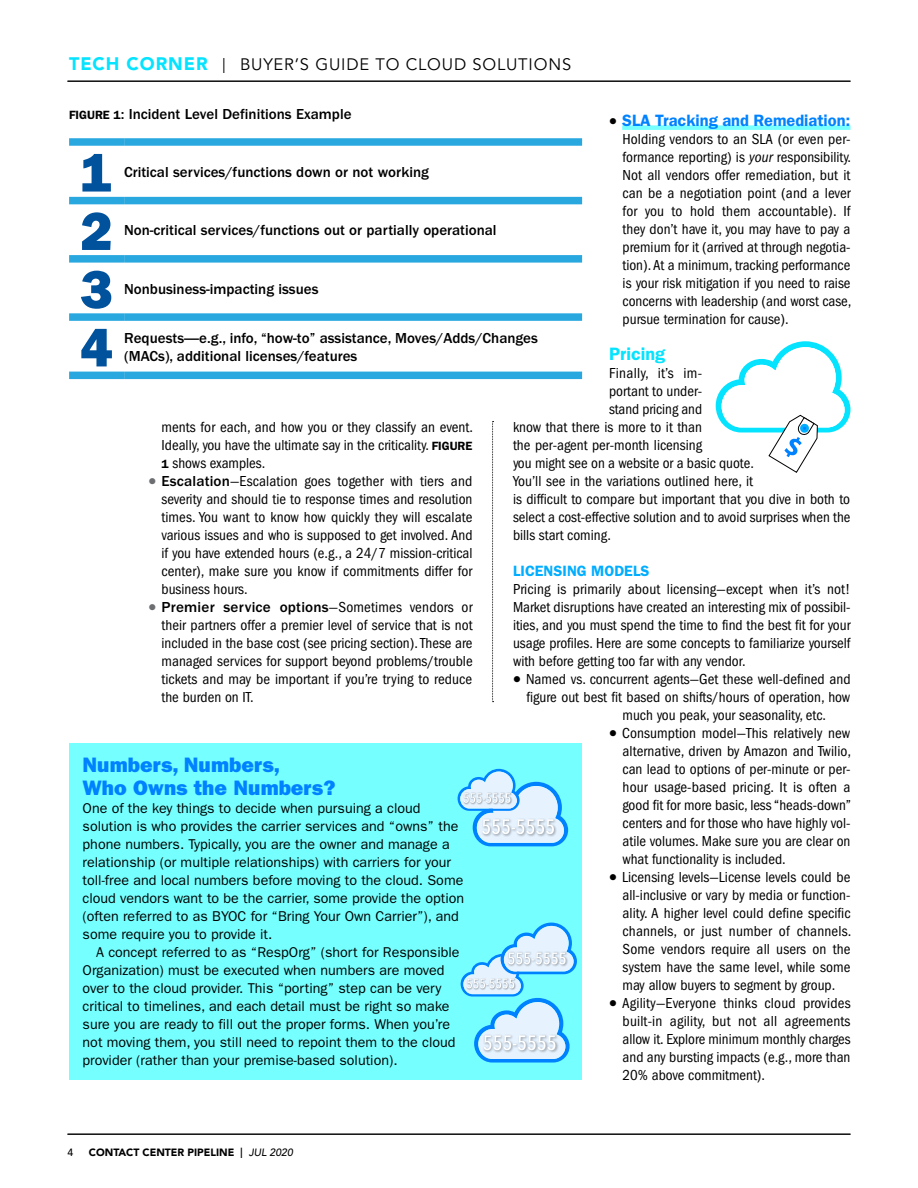
<style>
.page{position:relative;width:918px;height:1188px;background:#fff}
.page>*{position:absolute;margin:0;border:0;box-sizing:border-box;transform-origin:0 0}
.t1{font:800 54px "Franklin Gothic";color:#00529c}
.t2{font:800 21px/22.5px "Franklin Gothic";color:#0082ff}
.t3{font:900 18px "Avenir";letter-spacing:.05em;color:#05e3ff}
.t4{font:600 18px "Franklin Gothic";color:#05e3ff}
.t5{font:16.5px "Avenir";letter-spacing:.05em;color:#000}
.t6{font:600 16.5px "Franklin Gothic";color:#0082ff}
.t7{font:condensed 15px/18px "Franklin Gothic";color:#000;text-align:justify}
.t8{font:500 15px/18px "Franklin Gothic";color:#000}
.t9{font:condensed 15px "Franklin Gothic";letter-spacing:.02em;color:#000}
.t10{font:600 15px "Franklin Gothic";color:#00adff}
.t11{font:14.25px/18px "Franklin Gothic";color:#000}
.t12{font:900 10.5px "Avenir";color:#000}
.t13{font:500 10.5px "Avenir";color:#000}
.s1{font-weight:600;font-size:12px}
.s2{font-style:italic}
.s3{font-weight:600;font-stretch:normal;font-size:12px}
.s4{font-weight:500;font-stretch:normal}
.s5{font-weight:500;font-style:italic}
</style>
<div class="page">
<hr style="left:68px;top:1134px;width:782px;height:1px;background:#000">
<svg style="left:492px;top:421px;width:2px;height:281px"></svg>
<hr style="left:68px;top:81px;width:782px;height:1px;background:#000">
<div style="left:622px;top:125px;width:229px;height:5px;background:#75ffff"></div>
<div style="left:69px;top:743px;width:513px;height:337px;background:#75ffff"></div>
<svg style="left:716px;top:341px;width:135px;height:132px"></svg>
<svg style="left:458px;top:769px;width:110px;height:77px"></svg>
<svg style="left:461px;top:923px;width:116px;height:140px"></svg>
<div style="left:69px;top:138px;width:55px;height:8px;background:#29a8e0"></div>
<div style="left:124px;top:138px;width:458px;height:8px;background:#29a8e0"></div>
<div style="left:69px;top:197px;width:55px;height:7px;background:#29a8e0"></div>
<div style="left:124px;top:197px;width:458px;height:7px;background:#29a8e0"></div>
<div style="left:69px;top:255px;width:55px;height:8px;background:#29a8e0"></div>
<div style="left:124px;top:255px;width:458px;height:8px;background:#29a8e0"></div>
<div style="left:69px;top:313px;width:55px;height:8px;background:#29a8e0"></div>
<div style="left:124px;top:313px;width:458px;height:8px;background:#29a8e0"></div>
<div style="left:69px;top:372px;width:55px;height:7px;background:#29a8e0"></div>
<div style="left:124px;top:372px;width:458px;height:7px;background:#29a8e0"></div>
<p class="t3" style="left:69px;top:53px;width:140px">TECH CORNER</p>
<p class="t5" style="left:240px;top:54px;width:333px">BUYER’S GUIDE TO CLOUD SOLUTIONS</p>
<p class="t8" style="left:69px;top:105px;width:284px"><span class="s1">FIGURE 1</span>: Incident Level Definitions Example</p>
<h1 class="t1" style="left:80px;top:141px;width:34px">1</h1>
<p class="t6" style="left:622px;top:111px;width:230px">SLA Tracking and Remediation:</p>
<p class="t7" style="left:623px;top:130px;width:230px">Holding vendors to an SLA (or even per&shy;formance reporting) is <span class="s2">your</span> responsibility.<br>Not all vendors offer remediation, but it can be a negotiation point (and a lever for you to hold them accountable). If they don’t have it, you may have to pay a premium for it (arrived at through negotia&shy;tion). At a minimum, tracking performance is your risk mitigation if you need to raise concerns with leadership (and worst case, pursue termination for cause).</p>
<p class="t4" style="left:609px;top:343px;width:58px">Pricing</p>
<p class="t9" style="left:609px;top:365px;width:94px">Finally, it’s im-</p>
<p class="t7" style="left:609px;top:382px;width:95px">portant to under-</p>
<p class="t7" style="left:609px;top:400px;width:95px">stand pricing and</p>
<p class="t7" style="left:513px;top:418px;width:191px">know that there is more to it than</p>
<p class="t7" style="left:513px;top:436px;width:191px">the per-agent per-month licensing</p>
<p class="t7" style="left:513px;top:454px;width:242px">you might see on a website or a basic quote.</p>
<p class="t7" style="left:513px;top:472px;width:242px">You’ll see in the variations outlined here, it</p>
<p class="t7" style="left:513px;top:490px;width:339px">is difficult to compare but important that you dive in both to</p>
<p class="t7" style="left:513px;top:508px;width:339px">select a cost-effective solution and to avoid surprises when the</p>
<p class="t7" style="left:513px;top:526px;width:99px">bills start coming.</p>
<p class="t10" style="left:513px;top:562px;width:138px">LICENSING MODELS</p>
<p class="t7" style="left:513px;top:580px;width:339px">Pricing is primarily about licensing—except when it’s not!<br>Market disruptions have created an interesting mix of possibil&shy;ities, and you must spend the time to find the best fit for your usage profiles. Here are some concepts to familiarize yourself with before getting too far with any vendor.</p>
<p class="t7" style="left:526px;top:670px;width:326px">Named vs. concurrent agents—Get these well-defined and</p>
<p class="t7" style="left:527px;top:688px;width:325px">figure out best fit based on shifts/hours of operation, how</p>
<p class="t7" style="left:623px;top:706px;width:205px">much you peak, your seasonality, etc.</p>
<p class="t7" style="left:622px;top:724px;width:230px">Consumption model—This relatively new</p>
<p class="t7" style="left:623px;top:742px;width:230px">alternative, driven by Amazon and Twilio,</p>
<p class="t7" style="left:623px;top:760px;width:229px">can lead to options of per-minute or per-</p>
<p class="t7" style="left:623px;top:778px;width:229px">hour usage-based pricing. It is often a</p>
<p class="t7" style="left:623px;top:796px;width:230px">good fit for more basic, less “heads-down”</p>
<p class="t7" style="left:623px;top:814px;width:229px">centers and for those who have highly vol-</p>
<p class="t7" style="left:623px;top:832px;width:229px">atile volumes. Make sure you are clear on</p>
<p class="t7" style="left:623px;top:850px;width:165px">what functionality is included.</p>
<p class="t7" style="left:622px;top:868px;width:230px">Licensing levels—License levels could be</p>
<p class="t7" style="left:623px;top:886px;width:229px">all-inclusive or vary by media or function-</p>
<p class="t7" style="left:623px;top:904px;width:229px">ality. A higher level could define specific</p>
<p class="t7" style="left:623px;top:922px;width:230px">channels, or just number of channels.</p>
<p class="t7" style="left:623px;top:940px;width:229px">Some vendors require all users on the</p>
<p class="t7" style="left:623px;top:958px;width:229px">system have the same level, while some</p>
<p class="t7" style="left:623px;top:976px;width:214px">may allow buyers to segment by group.</p>
<p class="t7" style="left:622px;top:994px;width:230px">Agility—Everyone thinks cloud provides</p>
<p class="t7" style="left:623px;top:1012px;width:229px">built-in agility, but not all agreements</p>
<p class="t7" style="left:623px;top:1030px;width:230px">allow it. Explore minimum monthly charges</p>
<p class="t7" style="left:623px;top:1048px;width:229px">and any bursting impacts (e.g., more than</p>
<p class="t7" style="left:623px;top:1066px;width:144px">20% above commitment).</p>
<p class="t8" style="left:124px;top:163px;width:306px">Critical services/functions down or not working</p>
<h1 class="t1" style="left:80px;top:200px;width:34px">2</h1>
<p class="t8" style="left:124px;top:222px;width:374px">Non-critical services/functions out or partially operational</p>
<h1 class="t1" style="left:80px;top:258px;width:34px">3</h1>
<p class="t8" style="left:124px;top:280px;width:196px">Nonbusiness-impacting issues</p>
<h1 class="t1" style="left:80px;top:316px;width:34px">4</h1>
<p class="t8" style="left:124px;top:329px;width:415px">Requests—e.g., info, “how-to” assistance, Moves/Adds/Changes (MACs), additional licenses/features</p>
<p class="t7" style="left:162px;top:418px;width:313px;text-align:left">ments for each, and how you or they classify an event.<br>Ideally, you have the ultimate say in the criticality. <span class="s3">FIGURE 1</span> shows examples.<br><span class="s4">Escalation</span>—Escalation goes together with tiers and severity and should tie to response times and resolution times. You want to know how quickly they will escalate various issues and who is supposed to get involved. And if you have extended hours (e.g., a 24/7 mission-critical center), make sure you know if commitments differ for business hours.<br><span class="s4">Premier service options</span>—Sometimes vendors or their partners offer a premier level of service that is not included in the base cost (see pricing section). These are managed services for support beyond problems/trouble tickets and may be important if you’re trying to reduce the burden on IT.</p>
<h2 class="t2" style="left:83px;top:754px;width:255px">Numbers, Numbers,<br>Who Owns the Numbers?</h2>
<p class="t11" style="left:83px;top:799px;width:383px">One of the key things to decide when pursuing a cloud solution is who provides the carrier services and “owns” the phone numbers. Typically, you are the owner and manage a relationship (or multiple relationships) with carriers for your toll-free and local numbers before moving to the cloud. Some cloud vendors want to be the carrier, some provide the option (often referred to as BYOC for “Bring Your Own Carrier”), and some require you to provide it.</p>
<p class="t11" style="left:83px;top:943px;width:378px;text-indent:14px">A concept referred to as “RespOrg” (short for Responsible Organization) must be executed when numbers are moved over to the cloud provider. This “porting” step can be very critical to timelines, and each detail must be right so make sure you are ready to fill out the proper forms. When you’re not moving them, you still need to repoint them to the cloud provider (rather than your premise-based solution).</p>
<p class="t13" style="left:68px;top:1146px;width:7px">4</p>
<p class="t12" style="left:89px;top:1146px;width:206px">CONTACT CENTER PIPELINE ❘ <span class="s5">JUL 2020</span></p>
</div>
